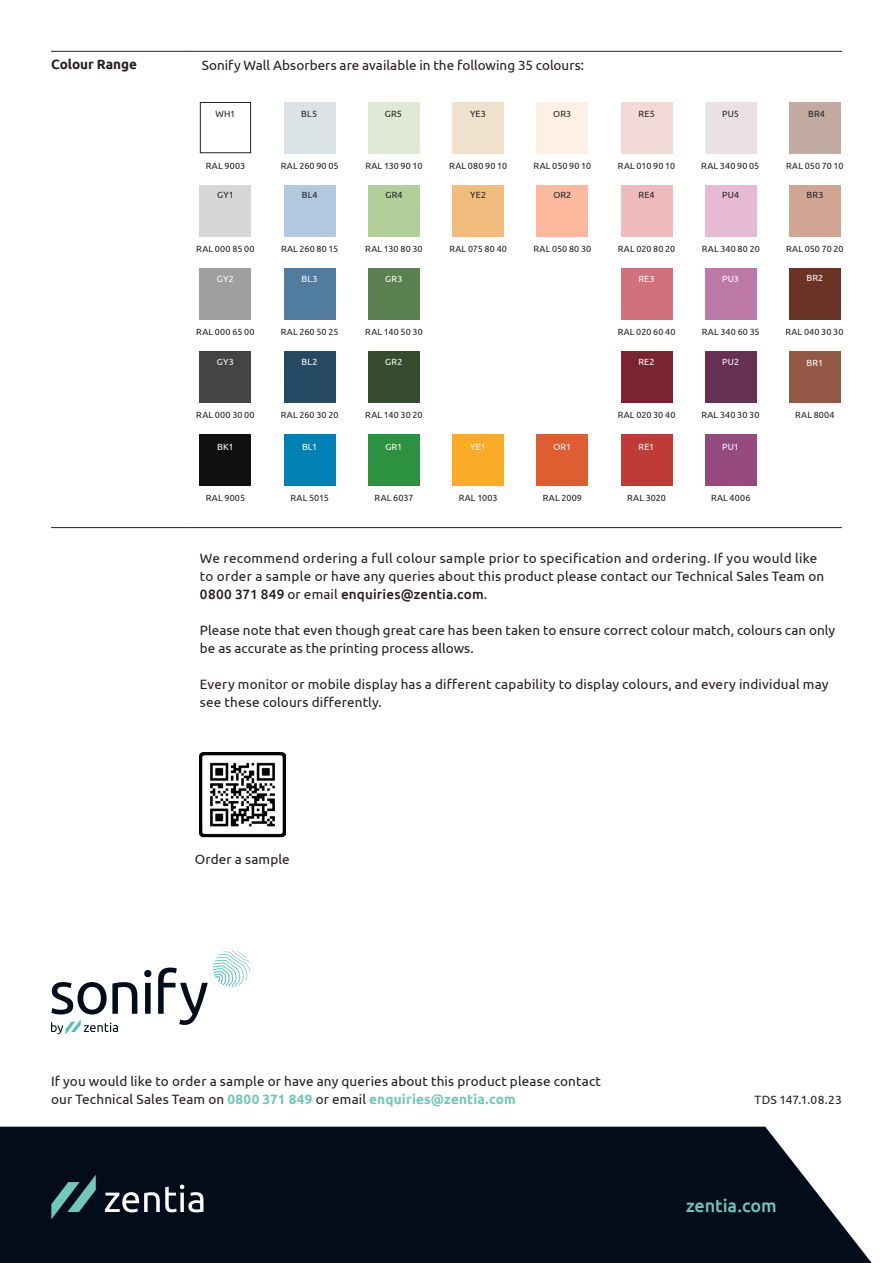
<style>
.page{position:relative;width:893px;height:1263px;background:#fff}
.page>*{position:absolute;margin:0;border:0;box-sizing:border-box;transform-origin:0 0}
.t1{font:500 18px "Ubuntu";letter-spacing:-.005em;color:#6fc8b8}
.t2{font:13.5px/18px "Ubuntu";letter-spacing:.01em;color:#231f20}
.t3{font:700 13.5px "Ubuntu";letter-spacing:-.005em;color:#231f20}
.t4{font:12px "Ubuntu";letter-spacing:.015em;color:#231f20}
.t5{font:9px "Ubuntu";letter-spacing:.02em;color:#231f20}
.t6{font:9px "Ubuntu";letter-spacing:.015em;color:#fff}
.t7{font:9px "Ubuntu";color:#231f20}
.s1{font-weight:500}
.s2{font-weight:700;color:#6fc8b8}
</style>
<div class="page">
<div style="left:0;top:1127px;width:872px;height:136px;background:#030c1a"></div>
<svg style="left:105px;top:1184px;width:98px;height:28px"></svg>
<svg style="left:51px;top:1175px;width:45px;height:44px;background:#284c50"></svg>
<svg style="left:51px;top:982px;width:86px;height:53px"></svg>
<svg style="left:144px;top:970px;width:7px;height:44px"></svg>
<svg style="left:158px;top:950px;width:92px;height:75px"></svg>
<hr style="left:51px;top:51px;width:138px;height:1px;background:#231f20">
<hr style="left:189px;top:51px;width:653px;height:1px;background:#231f20">
<hr style="left:51px;top:527px;width:138px;height:1px;background:#231f20">
<hr style="left:189px;top:527px;width:653px;height:1px;background:#231f20">
<div style="left:200px;top:102px;width:51px;height:51px;background:#fff;border:1px solid #231f20"></div>
<div style="left:284px;top:102px;width:51px;height:51px;background:#dbe3e6"></div>
<div style="left:368px;top:102px;width:51px;height:51px;background:#e0e9d4"></div>
<div style="left:453px;top:102px;width:51px;height:51px;background:#f0e1cc"></div>
<div style="left:537px;top:102px;width:51px;height:51px;background:#fef0e5"></div>
<div style="left:621px;top:102px;width:51px;height:51px;background:#f2dad6"></div>
<div style="left:705px;top:102px;width:51px;height:51px;background:#ebe0e4"></div>
<div style="left:200px;top:185px;width:51px;height:51px;background:#d6d6d6"></div>
<div style="left:284px;top:185px;width:51px;height:51px;background:#b0c9df"></div>
<div style="left:368px;top:185px;width:51px;height:51px;background:#b2cf99"></div>
<div style="left:453px;top:185px;width:51px;height:51px;background:#f0bd7e"></div>
<div style="left:537px;top:185px;width:51px;height:51px;background:#fcb99e"></div>
<div style="left:621px;top:185px;width:51px;height:51px;background:#eebabc"></div>
<div style="left:705px;top:185px;width:51px;height:51px;background:#e6bad3"></div>
<div style="left:200px;top:268px;width:51px;height:51px;background:#9f9f9f"></div>
<div style="left:284px;top:268px;width:51px;height:51px;background:#507c9f"></div>
<div style="left:368px;top:268px;width:51px;height:51px;background:#5a804f"></div>
<div style="left:621px;top:268px;width:51px;height:51px;background:#d1717c"></div>
<div style="left:705px;top:268px;width:51px;height:51px;background:#bc79a5"></div>
<div style="left:200px;top:351px;width:51px;height:51px;background:#444"></div>
<div style="left:284px;top:351px;width:51px;height:51px;background:#264a64"></div>
<div style="left:368px;top:351px;width:51px;height:51px;background:#354c2f"></div>
<div style="left:621px;top:351px;width:51px;height:51px;background:#7b2331"></div>
<div style="left:705px;top:351px;width:51px;height:51px;background:#663054"></div>
<div style="left:200px;top:435px;width:51px;height:51px;background:#111"></div>
<div style="left:284px;top:435px;width:51px;height:51px;background:#0082b4"></div>
<div style="left:368px;top:435px;width:51px;height:51px;background:#2c9141"></div>
<div style="left:453px;top:435px;width:51px;height:51px;background:#faac26"></div>
<div style="left:537px;top:435px;width:51px;height:51px;background:#de5e31"></div>
<div style="left:621px;top:435px;width:51px;height:51px;background:#bf3b37"></div>
<div style="left:705px;top:435px;width:51px;height:51px;background:#96497d"></div>
<div style="left:789px;top:102px;width:51px;height:51px;background:#c1aba0"></div>
<div style="left:789px;top:185px;width:51px;height:51px;background:#d0a592"></div>
<div style="left:789px;top:268px;width:51px;height:51px;background:#6b3326"></div>
<div style="left:789px;top:351px;width:51px;height:51px;background:#935846"></div>
<img style="left:200px;top:752px;width:85px;height:86px">
<p class="t3" style="left:51px;top:56px;width:87px">Colour Range</p>
<p class="t2" style="left:202px;top:56px;width:384px">Sonify Wall Absorbers are available in the following 35 colours:</p>
<p class="t5" style="left:216px;top:107px;width:21px">WH1</p>
<p class="t5" style="left:302px;top:107px;width:17px">BL5</p>
<p class="t5" style="left:385px;top:107px;width:19px">GR5</p>
<p class="t5" style="left:470px;top:107px;width:17px">YE3</p>
<p class="t5" style="left:553px;top:107px;width:20px">OR3</p>
<p class="t5" style="left:638px;top:107px;width:18px">RE5</p>
<p class="t5" style="left:722px;top:107px;width:18px">PU5</p>
<p class="t5" style="left:807px;top:106px;width:18px">BR4</p>
<p class="t5" style="left:216px;top:108px;width:21px">WH1</p>
<p class="t5" style="left:301px;top:108px;width:17px">BL5</p>
<p class="t5" style="left:385px;top:108px;width:19px">GR5</p>
<p class="t5" style="left:470px;top:108px;width:17px">YE3</p>
<p class="t5" style="left:553px;top:108px;width:20px">OR3</p>
<p class="t5" style="left:639px;top:108px;width:18px">RE5</p>
<p class="t5" style="left:722px;top:108px;width:18px">PU5</p>
<p class="t5" style="left:808px;top:108px;width:18px">BR4</p>
<p class="t5" style="left:206px;top:160px;width:41px">RAL 9003</p>
<p class="t5" style="left:281px;top:160px;width:59px">RAL 260 90 05</p>
<p class="t5" style="left:365px;top:160px;width:59px">RAL 130 90 10</p>
<p class="t5" style="left:449px;top:160px;width:59px">RAL 080 90 10</p>
<p class="t5" style="left:534px;top:160px;width:59px">RAL 050 90 10</p>
<p class="t7" style="left:618px;top:160px;width:59px">RAL 010 90 10</p>
<p class="t5" style="left:701px;top:160px;width:60px">RAL 340 90 05</p>
<p class="t5" style="left:786px;top:160px;width:59px">RAL 050 70 10</p>
<p class="t5" style="left:217px;top:190px;width:18px">GY1</p>
<p class="t5" style="left:302px;top:190px;width:17px">BL4</p>
<p class="t5" style="left:385px;top:190px;width:18px">GR4</p>
<p class="t5" style="left:470px;top:190px;width:17px">YE2</p>
<p class="t5" style="left:553px;top:190px;width:20px">OR2</p>
<p class="t5" style="left:639px;top:190px;width:17px">RE4</p>
<p class="t5" style="left:722px;top:190px;width:18px">PU4</p>
<p class="t5" style="left:806px;top:189px;width:18px">BR3</p>
<p class="t5" style="left:196px;top:243px;width:60px">RAL 000 85 00</p>
<p class="t5" style="left:281px;top:243px;width:59px">RAL 260 80 15</p>
<p class="t5" style="left:365px;top:243px;width:59px">RAL 130 80 30</p>
<p class="t5" style="left:449px;top:243px;width:59px">RAL 075 80 40</p>
<p class="t5" style="left:533px;top:243px;width:59px">RAL 050 80 30</p>
<p class="t5" style="left:618px;top:243px;width:59px">RAL 020 80 20</p>
<p class="t5" style="left:702px;top:243px;width:59px">RAL 340 80 20</p>
<p class="t5" style="left:786px;top:243px;width:59px">RAL 050 70 20</p>
<p class="t6" style="left:217px;top:273px;width:18px">GY2</p>
<p class="t6" style="left:302px;top:273px;width:17px">BL3</p>
<p class="t6" style="left:385px;top:273px;width:19px">GR3</p>
<p class="t6" style="left:638px;top:273px;width:18px">RE3</p>
<p class="t6" style="left:722px;top:273px;width:18px">PU3</p>
<p class="t6" style="left:806px;top:272px;width:18px">BR2</p>
<p class="t5" style="left:196px;top:326px;width:60px">RAL 000 65 00</p>
<p class="t5" style="left:281px;top:326px;width:59px">RAL 260 50 25</p>
<p class="t5" style="left:365px;top:326px;width:59px">RAL 140 50 30</p>
<p class="t5" style="left:618px;top:326px;width:59px">RAL 020 60 40</p>
<p class="t5" style="left:702px;top:326px;width:59px">RAL 340 60 35</p>
<p class="t5" style="left:785px;top:326px;width:60px">RAL 040 30 30</p>
<p class="t6" style="left:217px;top:356px;width:18px">GY3</p>
<p class="t6" style="left:302px;top:356px;width:17px">BL2</p>
<p class="t6" style="left:385px;top:356px;width:19px">GR2</p>
<p class="t6" style="left:638px;top:356px;width:18px">RE2</p>
<p class="t6" style="left:722px;top:356px;width:18px">PU2</p>
<p class="t6" style="left:806px;top:358px;width:18px">BR1</p>
<p class="t5" style="left:196px;top:409px;width:60px">RAL 000 30 00</p>
<p class="t5" style="left:281px;top:409px;width:59px">RAL 260 30 20</p>
<p class="t5" style="left:365px;top:409px;width:59px">RAL 140 30 20</p>
<p class="t5" style="left:618px;top:409px;width:59px">RAL 020 30 40</p>
<p class="t5" style="left:701px;top:409px;width:60px">RAL 340 30 30</p>
<p class="t5" style="left:795px;top:409px;width:41px">RAL 8004</p>
<p class="t6" style="left:217px;top:441px;width:18px">BK1</p>
<p class="t6" style="left:302px;top:441px;width:17px">BL1</p>
<p class="t6" style="left:385px;top:441px;width:18px">GR1</p>
<p class="t6" style="left:470px;top:441px;width:17px">YE1</p>
<p class="t6" style="left:553px;top:441px;width:19px">OR1</p>
<p class="t6" style="left:638px;top:441px;width:17px">RE1</p>
<p class="t6" style="left:722px;top:441px;width:18px">PU1</p>
<p class="t5" style="left:206px;top:493px;width:41px">RAL 9005</p>
<p class="t5" style="left:290px;top:493px;width:40px">RAL 5015</p>
<p class="t5" style="left:375px;top:492px;width:40px">RAL 6037</p>
<p class="t5" style="left:459px;top:493px;width:40px">RAL 1003</p>
<p class="t5" style="left:543px;top:493px;width:41px">RAL 2009</p>
<p class="t5" style="left:627px;top:493px;width:40px">RAL 3020</p>
<p class="t5" style="left:711px;top:493px;width:41px">RAL 4006</p>
<p class="t2" style="left:200px;top:549px;width:619px">We recommend ordering a full colour sample prior to specification and ordering. If you would like</p>
<p class="t2" style="left:200px;top:567px;width:626px">to order a sample or have any queries about this product please contact our Technical Sales Team on<br><span class="s1">0800 371 849</span> or email <span class="s1">enquiries@zentia.com</span>.</p>
<p class="t2" style="left:200px;top:621px;width:637px">Please note that even though great care has been taken to ensure correct colour match, colours can only be as accurate as the printing process allows.</p>
<p class="t2" style="left:200px;top:675px;width:630px">Every monitor or mobile display has a different capability to display colours, and every individual may see these colours differently.</p>
<p class="t2" style="left:195px;top:849px;width:97px">Order a sample</p>
<p class="t2" style="left:51px;top:1072px;width:551px">If you would like to order a sample or have any queries about this product please contact</p>
<p class="t2" style="left:51px;top:1090px;width:466px">our Technical Sales Team on <span class="s2">0800 371 849</span> or email <span class="s2">enquiries@zentia.com</span></p>
<p class="t4" style="left:755px;top:1092px;width:89px">TDS 147.1.08.23</p>
<p class="t1" style="left:686px;top:1194px;width:92px">zentia.com</p>
</div>
